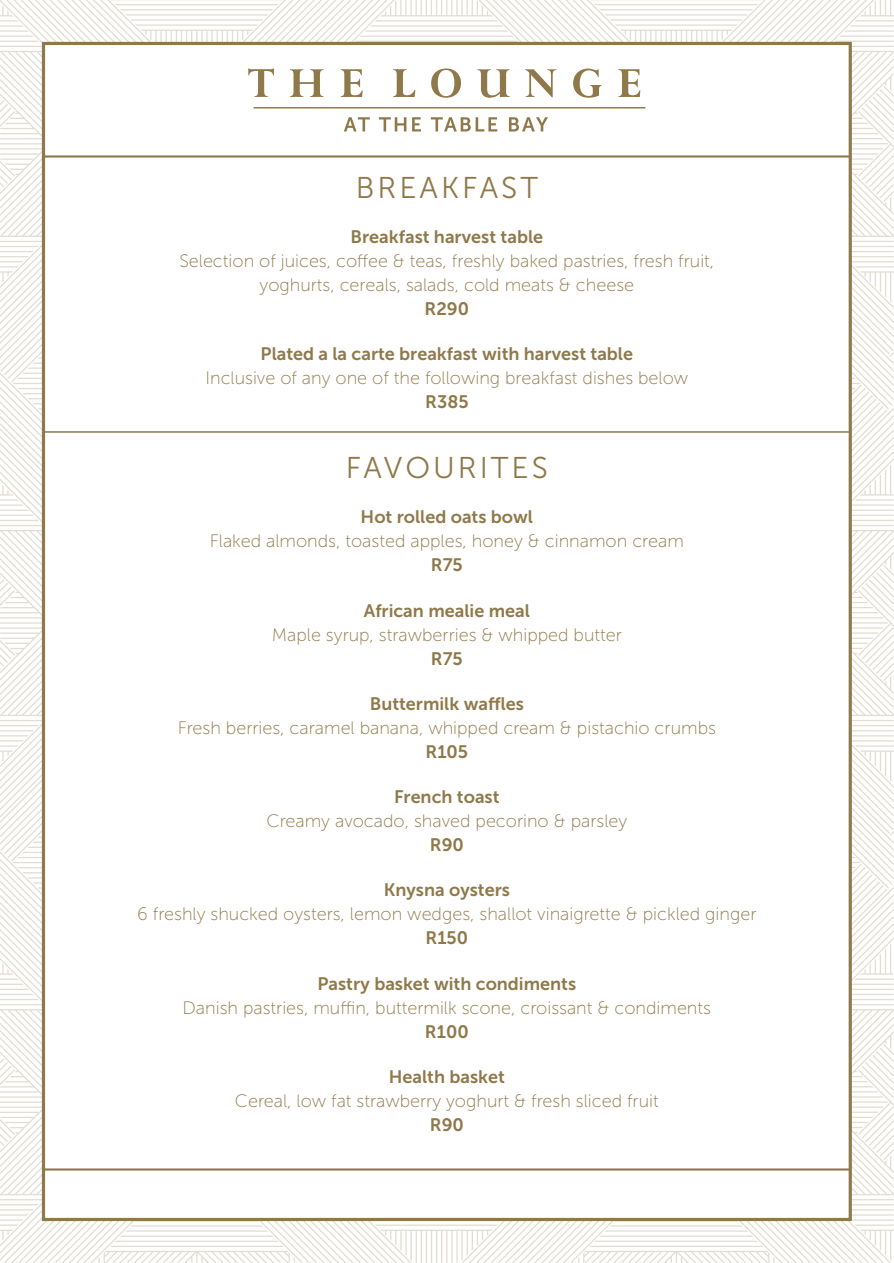
<style>
.page{position:relative;width:894px;height:1263px;background:#fff}
.page>*{position:absolute;margin:0;border:0;box-sizing:border-box;transform-origin:0 0}
.t1{font:30px "Museo Sans 300";letter-spacing:.1em;color:#8f794a}
.t2{font:18px/24px "Museo Sans 100";color:#8f794a;text-align:center}
.t3{font:18px "Museo Sans 700";color:#8f794a}
</style>
<div class="page">
<svg style="left:816px;top:0;width:77px;height:146px"></svg>
<svg style="left:851px;top:146px;width:42px;height:475px"></svg>
<svg style="left:833px;top:1100px;width:60px;height:163px"></svg>
<svg style="left:851px;top:625px;width:42px;height:475px"></svg>
<svg style="left:0;top:0;width:57px;height:339px"></svg>
<svg style="left:353px;top:1221px;width:166px;height:42px"></svg>
<svg style="left:0;top:428px;width:42px;height:390px"></svg>
<svg style="left:0;top:907px;width:42px;height:356px"></svg>
<svg style="left:519px;top:1221px;width:314px;height:42px"></svg>
<svg style="left:40px;top:1106px;width:313px;height:157px"></svg>
<div style="left:42px;top:42px;width:809px;height:1179px;background:#fff;border:3px solid #8f794a"></div>
<hr style="left:43px;top:1168px;width:807px;height:2px;background:#8f794a">
<hr style="left:43px;top:155px;width:807px;height:3px;background:#8f794a">
<hr style="left:43px;top:431px;width:807px;height:2px;background:#8f794a">
<svg style="left:393px;top:69px;width:22px;height:28px"></svg>
<svg style="left:57px;top:0;width:312px;height:132px"></svg>
<svg style="left:379px;top:117px;width:27px;height:14px"></svg>
<svg style="left:412px;top:117px;width:9px;height:14px"></svg>
<svg style="left:430px;top:0;width:386px;height:132px"></svg>
<hr style="left:253px;top:107px;width:392px;height:2px;background:#8f794a">
<h1 class="t1" style="left:355px;top:175px;width:184px">BREAKFAST</h1>
<p class="t3" style="left:350px;top:230px;width:194px">Breakfast harvest table</p>
<p class="t2" style="left:179px;top:251px;width:536px">Selection of juices, coffee &amp; teas, freshly baked pastries, fresh fruit, yoghurts, cereals, salads, cold meats &amp; cheese</p>
<p class="t3" style="left:424px;top:302px;width:46px">R290</p>
<p class="t3" style="left:260px;top:347px;width:374px">Plated a la carte breakfast with harvest table</p>
<p class="t2" style="left:205px;top:368px;width:484px">Inclusive of any one of the following breakfast dishes below</p>
<p class="t3" style="left:425px;top:395px;width:45px">R385</p>
<h1 class="t1" style="left:346px;top:455px;width:203px">FAVOURITES</h1>
<p class="t3" style="left:360px;top:510px;width:174px">Hot rolled oats bowl</p>
<p class="t2" style="left:210px;top:531px;width:475px">Flaked almonds, toasted apples, honey &amp; cinnamon cream</p>
<p class="t3" style="left:431px;top:558px;width:33px">R75</p>
<p class="t3" style="left:364px;top:603px;width:167px">African mealie meal</p>
<p class="t2" style="left:272px;top:624px;width:351px">Maple syrup, strawberries &amp; whipped butter</p>
<p class="t3" style="left:431px;top:651px;width:33px">R75</p>
<p class="t3" style="left:370px;top:696px;width:155px">Buttermilk waffles</p>
<p class="t2" style="left:178px;top:717px;width:539px">Fresh berries, caramel banana, whipped cream &amp; pistachio crumbs</p>
<p class="t3" style="left:425px;top:744px;width:44px">R105</p>
<p class="t3" style="left:394px;top:789px;width:107px">French toast</p>
<p class="t2" style="left:266px;top:810px;width:362px">Creamy avocado, shaved pecorino &amp; parsley</p>
<p class="t3" style="left:429px;top:837px;width:36px">R90</p>
<p class="t3" style="left:383px;top:883px;width:127px">Knysna oysters</p>
<p class="t2" style="left:137px;top:904px;width:620px">6 freshly shucked oysters, lemon wedges, shallot vinaigrette &amp; pickled ginger</p>
<p class="t3" style="left:425px;top:931px;width:44px">R150</p>
<p class="t3" style="left:317px;top:976px;width:260px">Pastry basket with condiments</p>
<p class="t2" style="left:182px;top:997px;width:529px">Danish pastries, muffin, buttermilk scone, croissant &amp; condiments</p>
<p class="t3" style="left:425px;top:1024px;width:45px">R100</p>
<p class="t3" style="left:389px;top:1069px;width:117px">Health basket</p>
<p class="t2" style="left:235px;top:1090px;width:425px">Cereal, low fat strawberry yoghurt &amp; fresh sliced fruit</p>
<p class="t3" style="left:429px;top:1117px;width:36px">R90</p>
</div>
